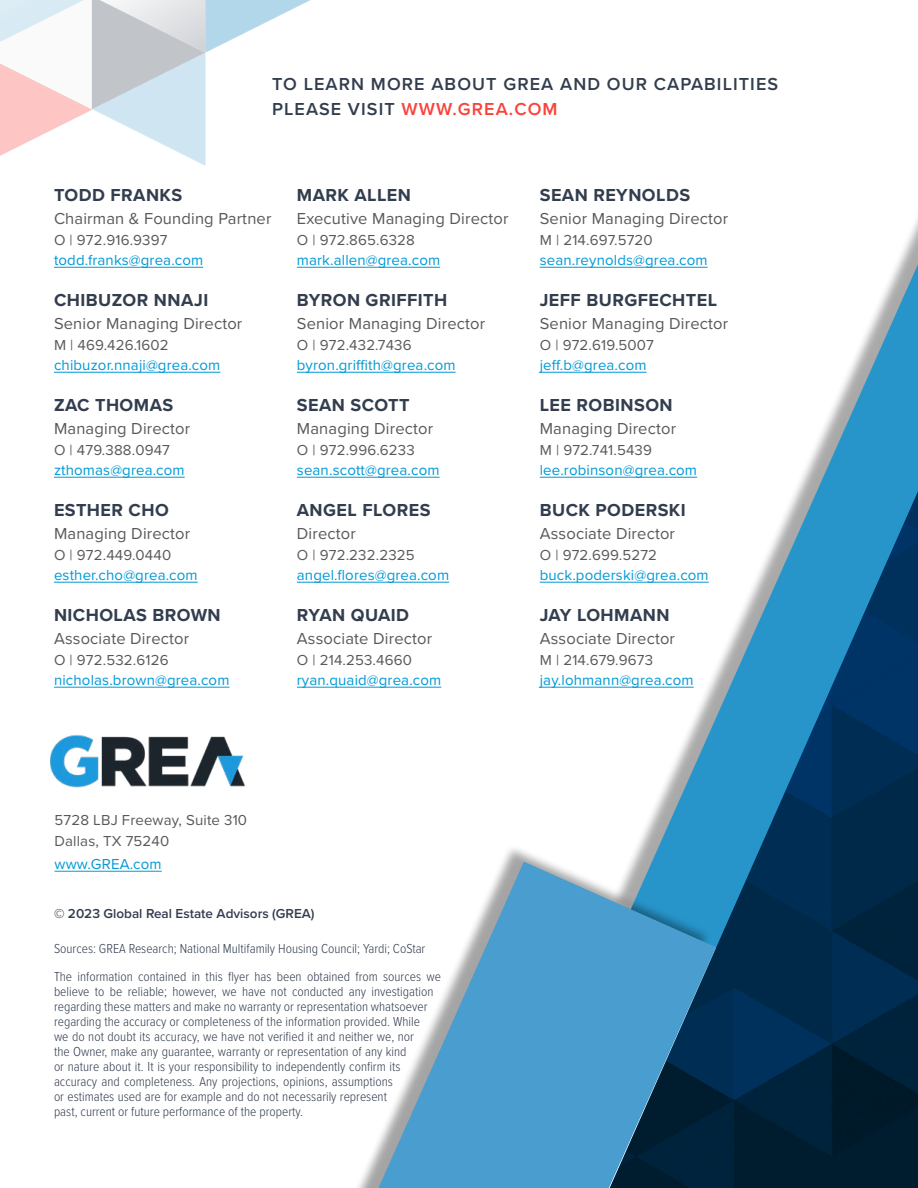
<style>
.page{position:relative;width:918px;height:1188px;background:#fff}
.page>*{position:absolute;margin:0;border:0;box-sizing:border-box;transform-origin:0 0}
.t1{font:700 18px "Proxima Nova";letter-spacing:.025em;color:#323d4e}
.t2{font:600 18px/25.5px "Proxima Nova";letter-spacing:.06em;color:#323d4e}
.t3{font:16.5px "Proxima Nova";letter-spacing:.01em;color:#58595b}
.t4{font:15px "Proxima Nova";letter-spacing:.01em;color:#0199d6}
.t5{font:15px/21.3px "Proxima Nova";letter-spacing:.01em;color:#58595b}
.t6{font:300 13.5px/15px "Proxima Nova Cond";color:#323d4e}
.t7{font:600 13.5px "Proxima Nova";color:#323d4e}
.s1{color:#f9423a}
</style>
<div class="page">
<svg style="left:0;top:0;width:310px;height:166px"></svg>
<svg style="left:631px;top:218px;width:287px;height:271px"></svg>
<svg style="left:358px;top:862px;width:250px;height:326px;fill:#499dcf"></svg>
<img style="left:608px;top:489px;width:310px;height:699px">
<hr style="left:54px;top:267px;width:149px;height:1px;background:#0199d6">
<hr style="left:54px;top:372px;width:166px;height:1px;background:#0199d6">
<hr style="left:54px;top:477px;width:131px;height:1px;background:#0199d6">
<hr style="left:54px;top:582px;width:144px;height:1px;background:#0199d6">
<hr style="left:54px;top:687px;width:175px;height:1px;background:#0199d6">
<hr style="left:297px;top:267px;width:143px;height:1px;background:#0199d6">
<hr style="left:297px;top:372px;width:159px;height:1px;background:#0199d6">
<hr style="left:297px;top:477px;width:143px;height:1px;background:#0199d6">
<hr style="left:297px;top:582px;width:152px;height:1px;background:#0199d6">
<hr style="left:297px;top:687px;width:144px;height:1px;background:#0199d6">
<hr style="left:540px;top:267px;width:168px;height:1px;background:#0199d6">
<hr style="left:540px;top:372px;width:107px;height:1px;background:#0199d6">
<hr style="left:540px;top:477px;width:157px;height:1px;background:#0199d6">
<hr style="left:540px;top:582px;width:169px;height:1px;background:#0199d6">
<hr style="left:540px;top:687px;width:154px;height:1px;background:#0199d6">
<hr style="left:55px;top:871px;width:107px;height:1px;background:#0199d6">
<img style="left:50px;top:735px;width:195px;height:53px">
<h1 class="t2" style="left:272px;top:71px;width:508px">TO LEARN MORE ABOUT GREA AND OUR CAPABILITIES<br>PLEASE VISIT <span class="s1">WWW.GREA.COM</span></h1>
<h1 class="t1" style="left:54px;top:182px;width:130px">TODD FRANKS</h1>
<p class="t3" style="left:54px;top:206px;width:219px">Chairman &amp; Founding Partner</p>
<p class="t5" style="left:54px;top:229px;width:115px">O | 972.916.9397</p>
<p class="t4" style="left:54px;top:249px;width:151px">todd.franks@grea.com</p>
<h1 class="t1" style="left:54px;top:287px;width:156px">CHIBUZOR NNAJI</h1>
<p class="t3" style="left:54px;top:311px;width:190px">Senior Managing Director</p>
<p class="t5" style="left:54px;top:334px;width:116px">M | 469.426.1602</p>
<p class="t4" style="left:54px;top:354px;width:168px">chibuzor.nnaji@grea.com</p>
<h1 class="t1" style="left:54px;top:392px;width:121px">ZAC THOMAS</h1>
<p class="t3" style="left:54px;top:416px;width:138px">Managing Director</p>
<p class="t5" style="left:54px;top:439px;width:117px">O | 479.388.0947</p>
<p class="t4" style="left:54px;top:459px;width:132px">zthomas@grea.com</p>
<h1 class="t1" style="left:54px;top:497px;width:116px">ESTHER CHO</h1>
<p class="t3" style="left:54px;top:521px;width:138px">Managing Director</p>
<p class="t5" style="left:54px;top:544px;width:119px">O | 972.449.0440</p>
<p class="t4" style="left:54px;top:564px;width:145px">esther.cho@grea.com</p>
<h1 class="t1" style="left:54px;top:602px;width:168px">NICHOLAS BROWN</h1>
<p class="t3" style="left:54px;top:626px;width:137px">Associate Director</p>
<p class="t5" style="left:54px;top:649px;width:116px">O | 972.532.6126</p>
<p class="t4" style="left:54px;top:669px;width:177px">nicholas.brown@grea.com</p>
<h1 class="t1" style="left:297px;top:182px;width:116px">MARK ALLEN</h1>
<p class="t3" style="left:297px;top:206px;width:213px">Executive Managing Director</p>
<p class="t5" style="left:297px;top:229px;width:120px">O | 972.865.6328</p>
<p class="t4" style="left:297px;top:249px;width:145px">mark.allen@grea.com</p>
<h1 class="t1" style="left:297px;top:287px;width:152px">BYRON GRIFFITH</h1>
<p class="t3" style="left:297px;top:311px;width:190px">Senior Managing Director</p>
<p class="t5" style="left:297px;top:334px;width:116px">O | 972.432.7436</p>
<p class="t4" style="left:297px;top:354px;width:160px">byron.griffith@grea.com</p>
<h1 class="t1" style="left:297px;top:392px;width:114px">SEAN SCOTT</h1>
<p class="t3" style="left:297px;top:416px;width:138px">Managing Director</p>
<p class="t5" style="left:297px;top:439px;width:119px">O | 972.996.6233</p>
<p class="t4" style="left:297px;top:459px;width:144px">sean.scott@grea.com</p>
<h1 class="t1" style="left:297px;top:497px;width:135px">ANGEL FLORES</h1>
<p class="t3" style="left:297px;top:521px;width:61px">Director</p>
<p class="t5" style="left:297px;top:544px;width:119px">O | 972.232.2325</p>
<p class="t4" style="left:297px;top:564px;width:154px">angel.flores@grea.com</p>
<h1 class="t1" style="left:297px;top:602px;width:114px">RYAN QUAID</h1>
<p class="t3" style="left:297px;top:626px;width:137px">Associate Director</p>
<p class="t5" style="left:297px;top:649px;width:117px">O | 214.253.4660</p>
<p class="t4" style="left:297px;top:669px;width:146px">ryan.quaid@grea.com</p>
<h1 class="t1" style="left:540px;top:182px;width:152px">SEAN REYNOLDS</h1>
<p class="t3" style="left:540px;top:206px;width:190px">Senior Managing Director</p>
<p class="t5" style="left:540px;top:229px;width:115px">M | 214.697.5720</p>
<p class="t4" style="left:540px;top:249px;width:169px">sean.reynolds@grea.com</p>
<h1 class="t1" style="left:540px;top:287px;width:179px">JEFF BURGFECHTEL</h1>
<p class="t3" style="left:540px;top:311px;width:190px">Senior Managing Director</p>
<p class="t5" style="left:540px;top:334px;width:116px">O | 972.619.5007</p>
<p class="t4" style="left:540px;top:354px;width:108px">jeff.b@grea.com</p>
<h1 class="t1" style="left:540px;top:392px;width:134px">LEE ROBINSON</h1>
<p class="t3" style="left:540px;top:416px;width:138px">Managing Director</p>
<p class="t5" style="left:540px;top:439px;width:114px">M | 972.741.5439</p>
<p class="t4" style="left:540px;top:459px;width:159px">lee.robinson@grea.com</p>
<h1 class="t1" style="left:540px;top:497px;width:148px">BUCK PODERSKI</h1>
<p class="t3" style="left:540px;top:521px;width:137px">Associate Director</p>
<p class="t5" style="left:540px;top:544px;width:119px">O | 972.699.5272</p>
<p class="t4" style="left:540px;top:564px;width:171px">buck.poderski@grea.com</p>
<h1 class="t1" style="left:540px;top:602px;width:131px">JAY LOHMANN</h1>
<p class="t3" style="left:540px;top:626px;width:137px">Associate Director</p>
<p class="t5" style="left:540px;top:649px;width:115px">M | 214.679.9673</p>
<p class="t4" style="left:540px;top:669px;width:155px">jay.lohmann@grea.com</p>
<p class="t5" style="left:55px;top:808px;width:194px">5728 LBJ Freeway, Suite 310<br>Dallas, TX 75240</p>
<p class="t4" style="left:55px;top:853px;width:109px">www.GREA.com</p>
<p class="t7" style="left:54px;top:904px;width:262px">© 2023 Global Real Estate Advisors (GREA)</p>
<p class="t6" style="left:54px;top:933px;width:388px;line-height:28.5px">Sources: GREA Research; National Multifamily Housing Council; Yardi; CoStar<br>The information contained in this flyer has been obtained from sources we</p>
<p class="t6" style="left:54px;top:983px;width:381px">believe to be reliable; however, we have not conducted any investigation regarding these matters and make no warranty or representation whatsoever regarding the accuracy or completeness of the information provided. While we do not doubt its accuracy, we have not verified it and neither we, nor<br>the Owner, make any guarantee, warranty or representation of any kind<br>or nature about it. It is your responsibility to independently confirm its accuracy and completeness. Any projections, opinions, assumptions<br>or estimates used are for example and do not necessarily represent<br>past, current or future performance of the property.</p>
</div>
